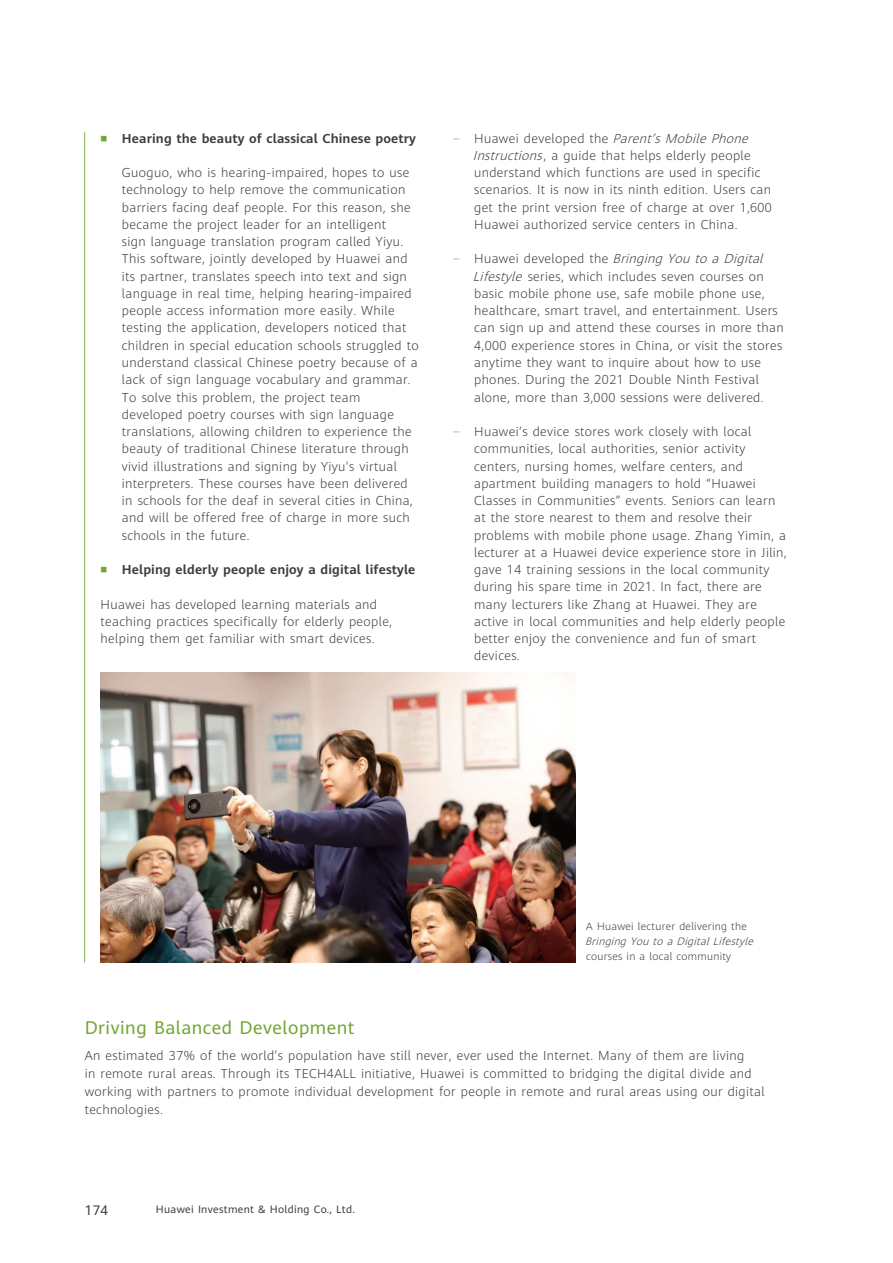
<style>
.page{position:relative;width:893px;height:1263px;background:#fff}
.page>*{position:absolute;margin:0;border:0;box-sizing:border-box;transform-origin:0 0}
.t1{font:18px "Huawei Sans";letter-spacing:.03em;color:#73a532}
.t2{font:13.5px "Huawei Sans";color:#3e3e3f}
.t3{font:300 12.75px/17.2px "Huawei Sans";letter-spacing:.03em;color:#3e3e3f}
.t4{font:700 12.75px "Huawei Sans";letter-spacing:.01em;color:#3e3e3f}
.t5{font:300 10.5px "Huawei Sans";letter-spacing:.03em;color:#3e3e3f}
.t6{font:10.5px "Huawei Sans";letter-spacing:.03em;color:#3e3e3f}
.t7{font:italic 300 10.5px "Huawei Sans";color:#3e3e3f}
.s1{font-weight:400;font-size:11.25px;color:#73a532}
.s2{color:#80ac41}
.s3{font-style:italic}
</style>
<div class="page">
<hr style="left:84px;top:132px;width:1px;height:830px;background:#73a532">
<img style="left:101px;top:673px;width:474px;height:289px">
<p class="t4" style="left:101px;top:129px;width:317px"><span class="s1">■</span> Hearing the beauty of classical Chinese poetry</p>
<p class="t3" style="left:122px;top:164px;width:298px">Guoguo, who is hearing-impaired, hopes to use technology to help remove the communication barriers facing deaf people. For this reason, she became the project leader for an intelligent<br>sign language translation program called Yiyu.<br>This software, jointly developed by Huawei and its partner, translates speech into text and sign language in real time, helping hearing-impaired people access information more easily. While testing the application, developers noticed that children in special education schools struggled to understand classical Chinese poetry because of a lack of sign language vocabulary and grammar.<br>To solve this problem, the project team developed poetry courses with sign language translations, allowing children to experience the beauty of traditional Chinese literature through vivid illustrations and signing by Yiyu’s virtual interpreters. These courses have been delivered in schools for the deaf in several cities in China, and will be offered free of charge in more such schools in the future.</p>
<p class="t4" style="left:101px;top:560px;width:316px"><span class="s1">■</span> Helping elderly people enjoy a digital lifestyle</p>
<p class="t3" style="left:101px;top:595px;width:293px">Huawei has developed learning materials and teaching practices specifically for elderly people, helping them get familiar with smart devices.</p>
<p class="t3" style="left:473px;top:129px;width:301px;text-indent:-20px"><span class="s2">−</span> H u a we i d eve l o p e d t h e <span class="s3">Parent’sMobilePhone Instructions</span>, a guide that helps elderly people understand which functions are used in specific scenarios. It is now in its ninth edition. Users can get the print version free of charge at over 1,600<br>Huawei authorized service centers in China.</p>
<p class="t3" style="left:473px;top:250px;width:312px;text-indent:-20px"><span class="s2">−</span> H u a we i d eve l o p e d t h e <span class="s3">BringingYoutoaDigital Lifestyle</span> series, which includes seven courses on basic mobile phone use, safe mobile phone use, healthcare, smart travel, and entertainment. Users can sign up and attend these courses in more than 4,000 experience stores in China, or visit the stores anytime they want to inquire about how to use phones. During the 2021 Double Ninth Festival alone, more than 3,000 sessions were delivered.</p>
<p class="t3" style="left:474px;top:422px;width:314px;text-indent:-21px"><span class="s2">−</span> Huawei’s device stores work closely with local communities, local authorities, senior activity centers, nursing homes, welfare centers, and apartment building managers to hold “Huawei Classes in Communities” events. Seniors can learn at the store nearest to them and resolve their problems with mobile phone usage. Zhang Yimin, a lecturer at a Huawei device experience store in Jilin, gave 14 training sessions in the local community during his spare time in 2021. In fact, there are many lecturers like Zhang at Huawei. They are active in local communities and help elderly people better enjoy the convenience and fun of smart devices.</p>
<p class="t5" style="left:586px;top:919px;width:162px">A Huawei lecturer delivering the</p>
<p class="t7" style="left:585px;top:934px;width:173px">BringingYoutoaDigitalLifestyle</p>
<p class="t5" style="left:586px;top:949px;width:147px">courses in a local community</p>
<h1 class="t1" style="left:85px;top:1015px;width:271px">Driving Balanced Development</h1>
<p class="t3" style="left:85px;top:1046px;width:681px;line-height:18px">An estimated 37% of the world’s population have still never, ever used the Internet. Many of them are living<br>in remote rural areas. Through its TECH4ALL initiative, Huawei is committed to bridging the digital divide and working with partners to promote individual development for people in remote and rural areas using our digital technologies.</p>
<p class="t2" style="left:85px;top:1201px;width:25px">174</p>
<p class="t6" style="left:156px;top:1201px;width:201px">Huawei Investment &amp; Holding Co., Ltd.</p>
</div>
